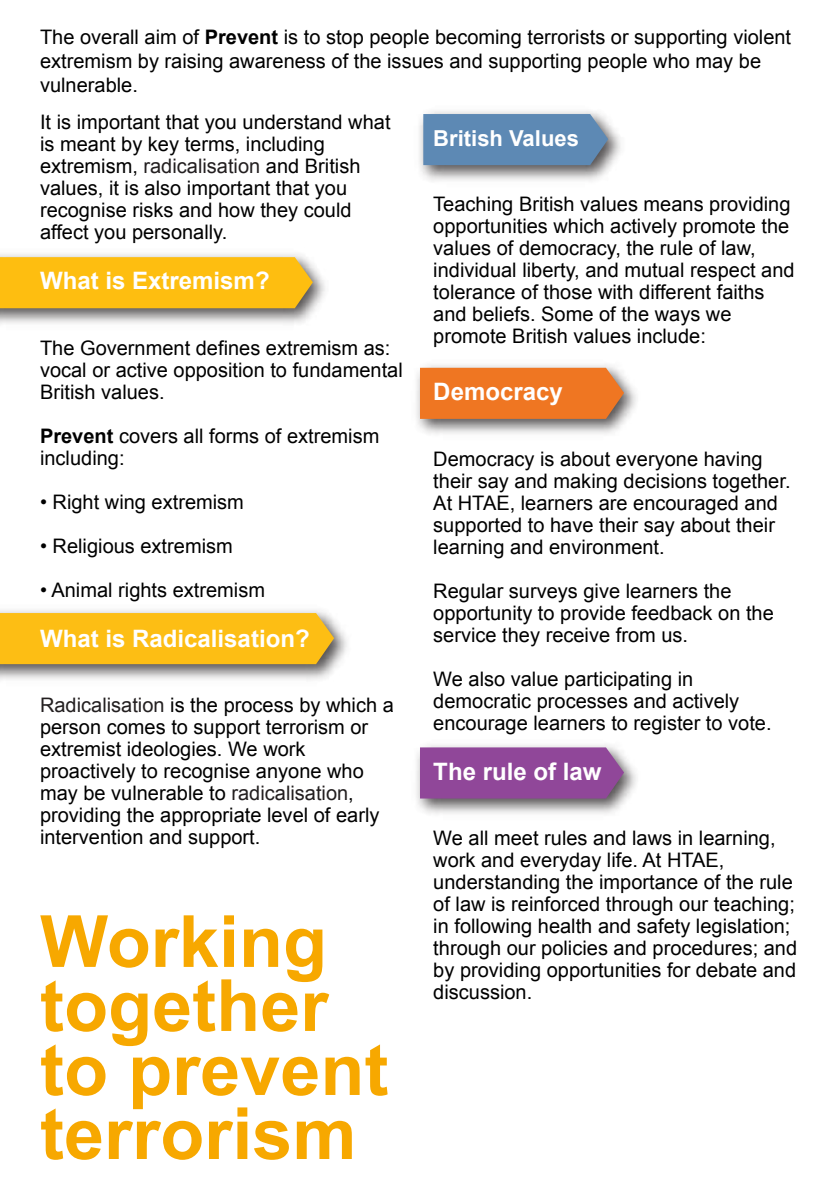
<style>
.page{position:relative;width:840px;height:1191px;background:#fff}
.page>*{position:absolute;margin:0;border:0;box-sizing:border-box;transform-origin:0 0}
.t1{font:700 72px/64px "Arial";color:#f7a800}
.t2{font:700 24px "Arial";color:#fff}
.t3{font:700 22px "Arial";color:#fff}
.t4{font:20px/22px "Arial";color:#000}
.s1{font-weight:700}
.s2{color:#231f20}
</style>
<div class="page">
<img style="left:0;top:610px;width:347px;height:70px">
<div style="left:0;top:613px;width:334px;height:51px;background:#fdbe14"></div>
<img style="left:0;top:254px;width:325px;height:70px">
<div style="left:0;top:257px;width:313px;height:51px;background:#febe10"></div>
<img style="left:419px;top:111px;width:202px;height:70px">
<div style="left:423px;top:114px;width:185px;height:51px;background:#5d89b4"></div>
<img style="left:416px;top:364px;width:220px;height:70px">
<div style="left:420px;top:368px;width:203px;height:51px;background:#ef7622"></div>
<img style="left:416px;top:744px;width:220px;height:70px">
<div style="left:420px;top:747px;width:203px;height:51px;background:#904799"></div>
<p class="t4" style="left:40px;top:26px;width:752px;line-height:24px">The overall aim of <span class="s1">Prevent</span> is to stop people becoming terrorists or supporting violent extremism by raising awareness of the issues and supporting people who may be vulnerable.</p>
<p class="t4" style="left:40px;top:111px;width:352px">It is important that you understand what is meant by key terms, including extremism, <span class="s2">radicalisation</span> and British values, it is also important that you recognise risks and how they could affect you personally.</p>
<p class="t2" style="left:40px;top:265px;width:231px">What is Extremism?</p>
<p class="t3" style="left:433px;top:123px;width:147px">British Values</p>
<p class="t4" style="left:433px;top:193px;width:362px">Teaching British values means providing opportunities which actively promote the values of democracy, the rule of law, individual liberty, and mutual respect and tolerance of those with different faiths and beliefs. Some of the ways we promote British values include:</p>
<p class="t2" style="left:433px;top:376px;width:131px">Democracy</p>
<p class="t4" style="left:40px;top:337px;width:364px">The Government defines extremism as: vocal or active opposition to fundamental<br>British values.</p>
<p class="t4" style="left:40px;top:425px;width:340px"><span class="s1">Prevent</span> covers all forms of extremism including:</p>
<p class="t4" style="left:40px;top:491px;width:205px">• Right wing extremism</p>
<p class="t4" style="left:40px;top:535px;width:194px">• Religious extremism</p>
<p class="t4" style="left:40px;top:579px;width:226px">• Animal rights extremism</p>
<p class="t2" style="left:40px;top:622px;width:271px">What is Radicalisation?</p>
<p class="t4" style="left:433px;top:448px;width:358px">Democracy is about everyone having their say and making decisions together.<br>At HTAE, learners are encouraged and supported to have their say about their learning and environment.</p>
<p class="t4" style="left:433px;top:580px;width:342px">Regular surveys give learners the opportunity to provide feedback on the service they receive from us.</p>
<p class="t4" style="left:433px;top:668px;width:339px">We also value participating in democratic processes and actively encourage learners to register to vote.</p>
<p class="t2" style="left:433px;top:755px;width:170px">The rule of law</p>
<p class="t4" style="left:40px;top:694px;width:355px"><span class="s2">Radicalisation</span> is the process by which a person comes to support terrorism or extremist ideologies. We work proactively to recognise anyone who may be vulnerable to <span class="s2">radicalisation</span>, providing the appropriate level of early intervention and support.</p>
<p class="t4" style="left:433px;top:827px;width:365px">We all meet rules and laws in learning, work and everyday life. At HTAE, understanding the importance of the rule of law is reinforced through our teaching; in following health and safety legislation; through our policies and procedures; and by providing opportunities for debate and</p>
<h1 class="t1" style="left:40px;top:911px;width:288px">Working</h1>
<h1 class="t1" style="left:40px;top:975px;width:350px">together to prevent terrorism</h1>
<p class="t4" style="left:433px;top:981px;width:100px">discussion.</p>
</div>
